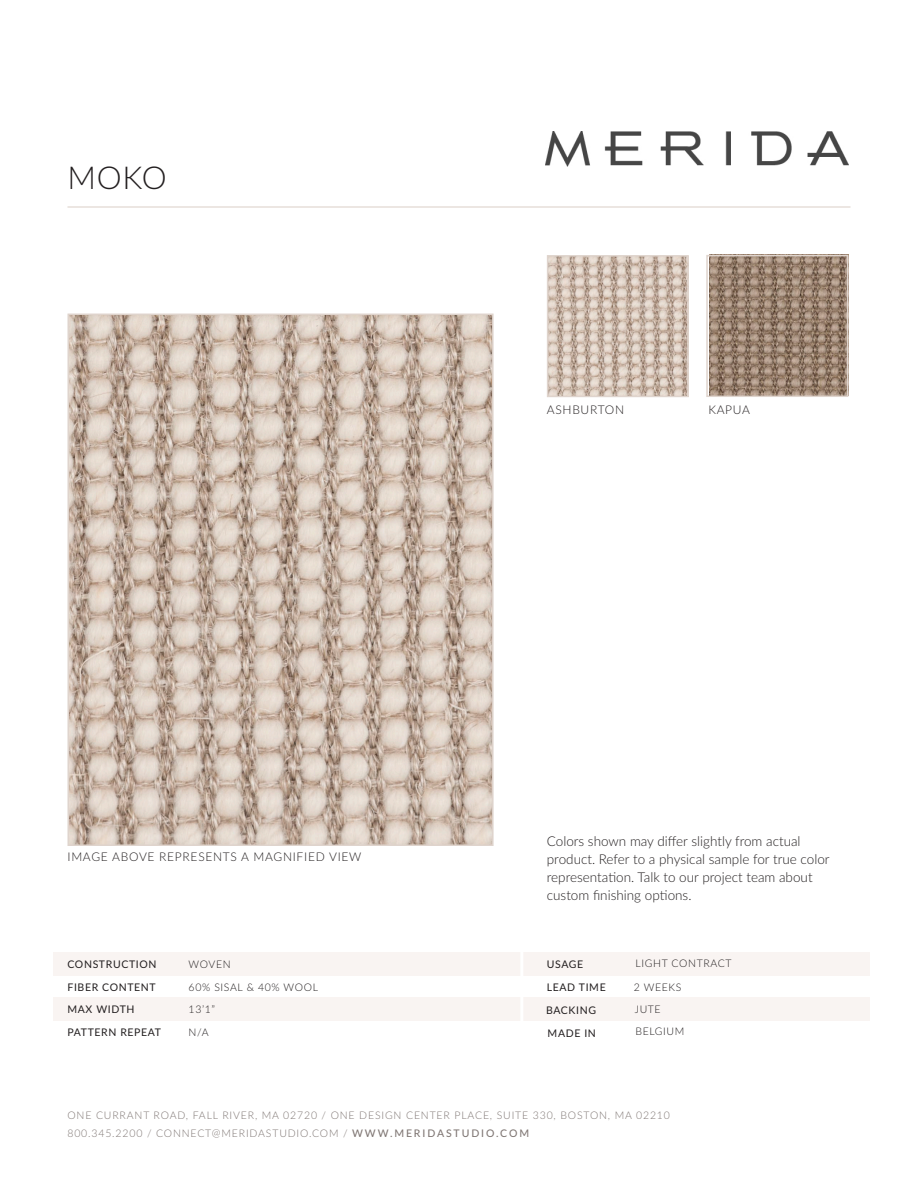
<style>
.page{position:relative;width:918px;height:1188px;background:#fff}
.page>*{position:absolute;margin:0;border:0;box-sizing:border-box;transform-origin:0 0}
.t1{font:300 31.5px "Lato";color:#231f20}
.t2{font:300 13.5px/18px "Lato";color:#231f20}
.t3{font:300 12px "Lato";letter-spacing:.06em;color:#231f20}
.t4{font:300 10.5px/18px "Lato";letter-spacing:.08em;color:#7f7673}
.t5{font:10.5px/22.8px "Lato";letter-spacing:.06em;color:#231f20}
.t6{font:300 10.5px/22.8px "Lato";letter-spacing:.06em;color:#231f20}
.t7{font:500 10.5px "Lato";letter-spacing:.18em;color:#7f7673}
.s1{font-weight:300}
</style>
<div class="page">
<hr style="left:68px;top:206px;width:782px;height:2px;background:#dfd4cd">
<div style="left:53px;top:952px;width:816px;height:23px;background:#f9f4f2"></div>
<div style="left:53px;top:998px;width:816px;height:23px;background:#f9f4f2"></div>
<img style="left:71px;top:317px;width:420px;height:526px">
<div style="left:68px;top:314px;width:426px;height:532px;border:2px solid #dfd4cd"></div>
<img style="left:709px;top:255px;width:140px;height:140px">
<img style="left:550px;top:258px;width:136px;height:136px">
<div style="left:547px;top:255px;width:142px;height:142px;border:2px solid #dfd4cd"></div>
<hr style="left:520px;top:943px;width:3px;height:123px;background:#fff">
<div style="left:706px;top:255px;width:142px;height:142px;border:2px solid #dfd4cd"></div>
<img style="left:546px;top:132px;width:303px;height:35px">
<h1 class="t1" style="left:68px;top:156px;width:93px">MO KO</h1>
<p class="t3" style="left:68px;top:848px;width:295px">IMAGE ABOVE REPRESENTS A MAGNIFIED VIEW</p>
<p class="t3" style="left:547px;top:401px;width:79px">ASHBURTON</p>
<p class="t3" style="left:708px;top:401px;width:43px">KAPUA</p>
<p class="t2" style="left:547px;top:832px;width:284px">COLORS SHOWN MAY DIFFER SLIGHTLY FROM ACTUAL PRODUCT. REFER TO A PHYSICAL SAMPLE FOR TRUE COLOR REPRESENTATION. TALK TO OUR PROJECT TEAM ABOUT CUSTOM FINISHING OPTIONS.</p>
<p class="t6" style="left:189px;top:952px;width:131px">WOVEN<br>60% SISAL &amp; 40% WOO L<br>13’1”<br>N/A</p>
<p class="t6" style="left:635px;top:952px;width:98px">LIGHT CO NTRACT</p>
<p class="t5" style="left:68px;top:952px;width:95px">CONSTRUCTION<br>FIBER CONTENT<br>MAX WIDTH<br>PATTERN REPEAT</p>
<p class="t5" style="left:547px;top:952px;width:38px">USAGE</p>
<p class="t6" style="left:634px;top:975px;width:49px">2 WEEKS<br>JUTE</p>
<p class="t6" style="left:635px;top:1019px;width:48px">BELGIUM</p>
<p class="t5" style="left:546px;top:976px;width:61px">LEAD TIME<br>BACKING<br>MADE IN</p>
<p class="t4" style="left:67px;top:1106px;width:604px">ONE CURRANT ROAD, FALL RIVER, MA 02720 / ONE D ESIGN CENTER PLACE, SUITE 330, BOSTO N, MA 02210<br>800.345.2200 / CO NNECT@M ERIDASTUDIO.COM</p>
<p class="t7" style="left:343px;top:1126px;width:188px"><span class="s1">/</span> WWW.MERIDASTUDIO.COM</p>
</div>
